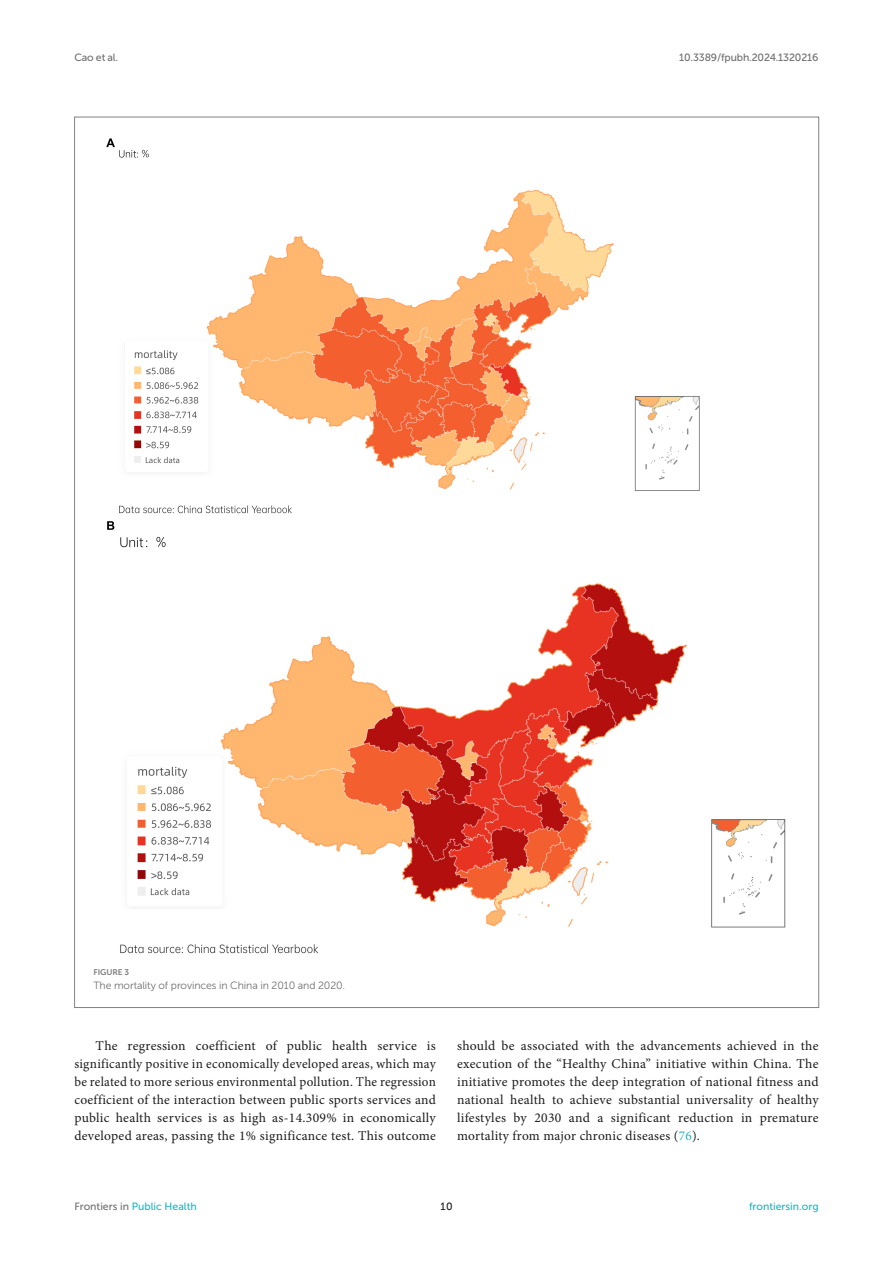
<style>
.page{position:relative;width:893px;height:1263px;background:#fff}
.page>*{position:absolute;margin:0;border:0;box-sizing:border-box;transform-origin:0 0}
.TEXT{font:13.5px/18px "Minion Pro";letter-spacing:.02em;color:#1b1c1b;text-align:justify}
.FIG_LEG{font:10.5px "Museo Sans 300";letter-spacing:-.01em;color:#706f70}
.t1{font:10.5px "Museo Sans 500";color:#1db5c3}
.t2{font:10.5px "Museo Sans 500";letter-spacing:-.015em;color:#706f70}
.t3{font:10.5px "Museo Sans 500";color:#1b1c1b}
.FIG_HD{font:8.25px "Museo Sans 700";letter-spacing:-.01em;color:#7e7f7f}
.s1{color:#1db5c3}
.s2{color:#706f70}
</style>
<div class="page">
<img style="left:106px;top:138px;width:680px;height:816px">
<p class="t2" style="left:74px;top:51px;width:45px">Cao et al.</p>
<p class="t2" style="left:679px;top:51px;width:141px">10.3389/fpubh.2024.1320216</p>
<p class="FIG_HD" style="left:94px;top:968px;width:37px">FIGURE 3</p>
<p class="FIG_LEG" style="left:94px;top:979px;width:253px">The mortality of provinces in China in 2010 and 2020.</p>
<p class="TEXT" style="left:74px;top:1037px;width:363px;text-indent:21px">The regression coefficient of public health service is significantly positive in economically developed areas, which may be related to more serious environmental pollution. The regression coefficient of the interaction between public sports services and public health services is as high as-14.309% in economically developed areas, passing the 1% significance test. This outcome</p>
<p class="TEXT" style="left:457px;top:1037px;width:363px">should be associated with the advancements achieved in the execution of the “Healthy China” initiative within China. The initiative promotes the deep integration of national fitness and national health to achieve substantial universality of healthy lifestyles by 2030 and a significant reduction in premature mortality from major chronic diseases (<span class="s1">76</span>).</p>
<p class="t1" style="left:74px;top:1200px;width:124px"><span class="s2">Frontiers in</span> Public Health</p>
<p class="t3" style="left:440px;top:1200px;width:14px">10</p>
<p class="t1" style="left:749px;top:1200px;width:71px">frontiersin.org</p>
</div>
